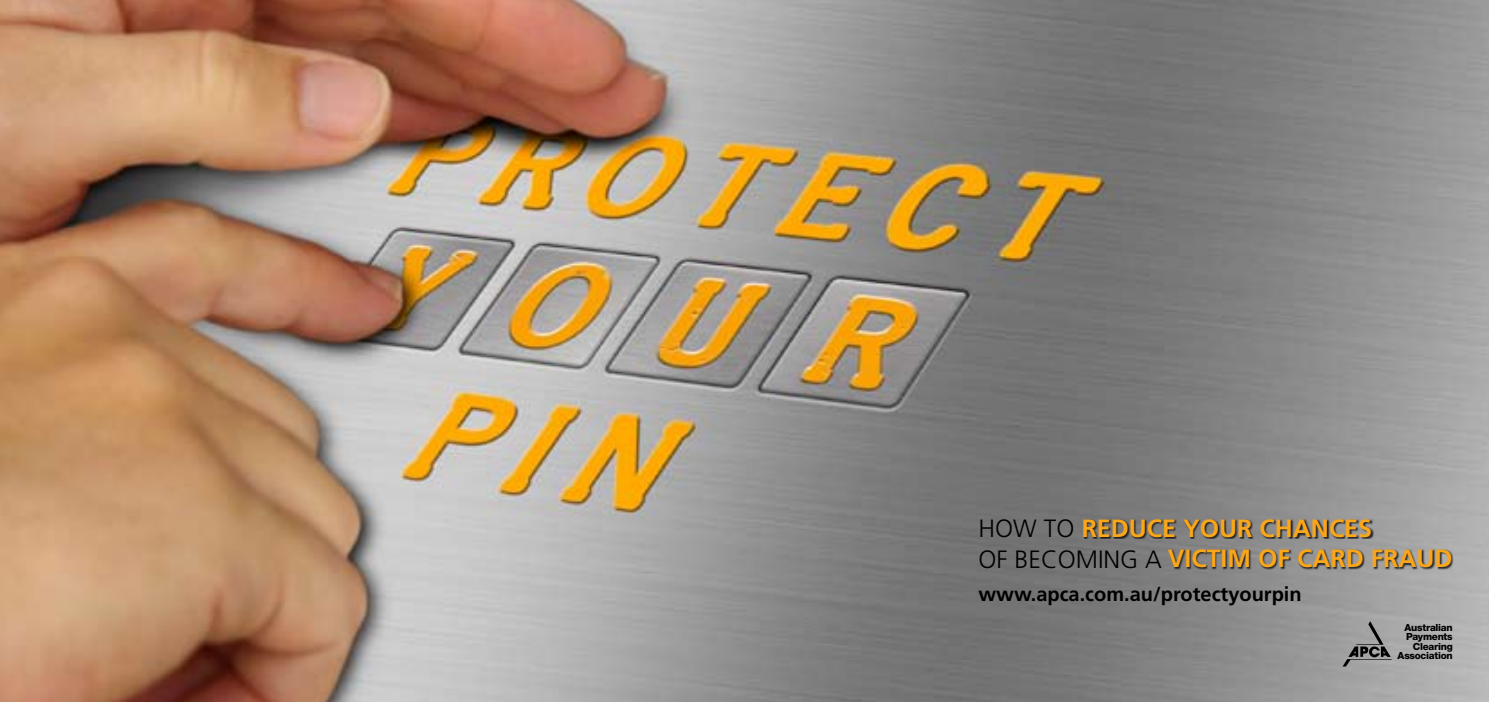
<style>
.page{position:relative;width:1489px;height:702px;background:#fff}
.page>*{position:absolute;margin:0;border:0;box-sizing:border-box;transform-origin:0 0}
.t1{font:700 25px/30px "Frutiger";color:#faa61a}
.t2{font:700 20px "Frutiger";color:#000}
.t3{font:800 9.75px/9.5px "Helvetica Neue";letter-spacing:-.025em;color:#000;text-align:right}
.s1{font-weight:300;color:#000}
</style>
<div class="page">
<img style="left:0;top:0;width:1488px;height:702px">
<div style="left:1083px;top:518px;width:290px;height:21px;background:#000;opacity:.75"></div>
<div style="left:1168px;top:548px;width:285px;height:21px;background:#000;opacity:.75"></div>
<svg style="left:1342px;top:621px;width:49px;height:45px;background:#878787"></svg>
<p class="t1" style="left:978px;top:513px;width:475px"><span class="s1">HOW TO</span> REDUCE YOUR CHANCES<br><span class="s1">OF BECOMING A</span> VICTIM OF CARD FRAUD</p>
<p class="t2" style="left:978px;top:581px;width:325px">www.apca.com.au/protectyourpin</p>
<p class="t3" style="left:1397px;top:623px;width:57px">Australian<br>Payments<br>Clearing<br>Association</p>
</div>
